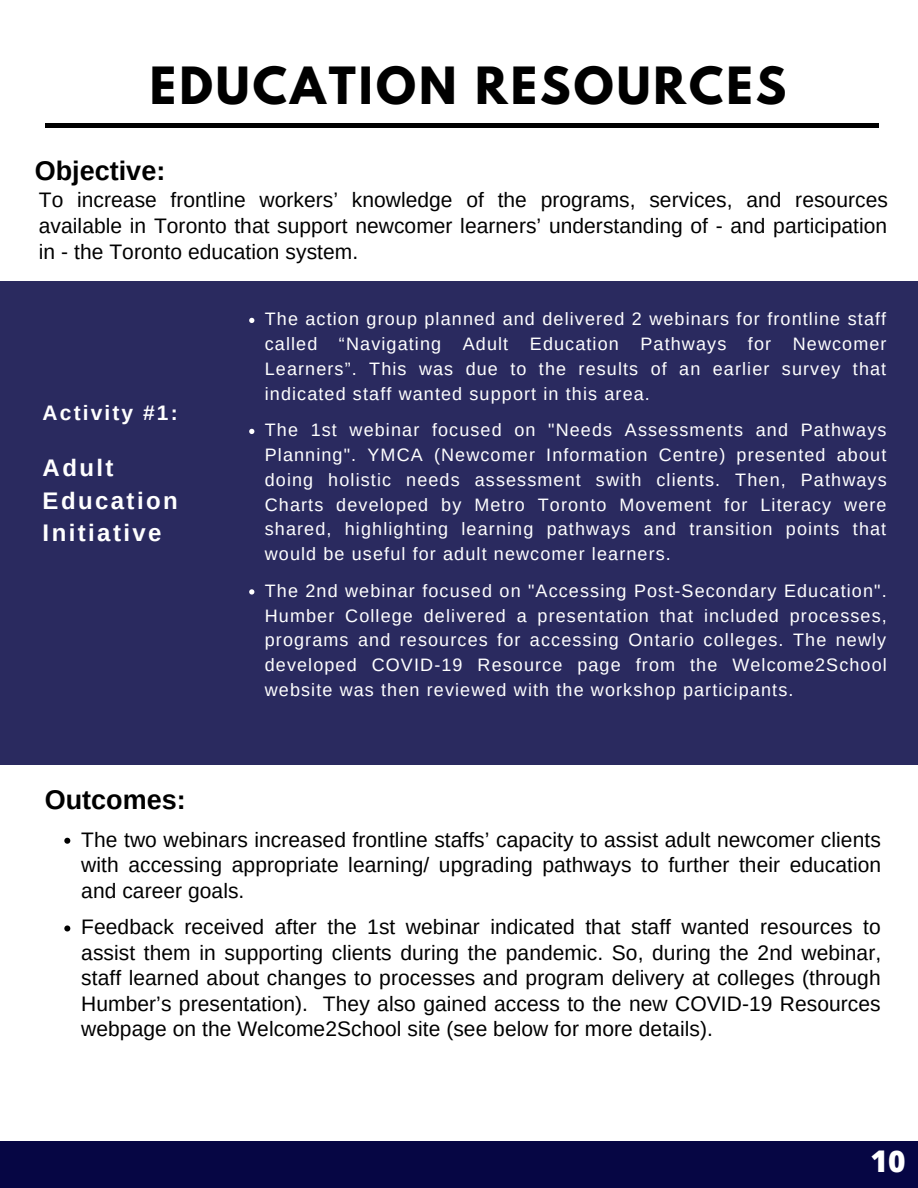
<style>
.page{position:relative;width:918px;height:1188px;background:#fff}
.page>*{position:absolute;margin:0;border:0;box-sizing:border-box;transform-origin:0 0}
.t1{font:700 45.45px "League Spartan";letter-spacing:.065em;color:#000}
.t2{font:800 29.85px "Open Sans";color:#fff}
.t3{font:700 27px "Arimo";color:#000}
.t4{font:700 24px/32.7px "Arimo";letter-spacing:.1em;color:#fff}
.t5{font:21px/25.5px "Arimo";letter-spacing:.005em;color:#000;text-align:justify}
.t6{font:700 21px "Arimo";letter-spacing:.1em;color:#fff}
.t7{font:18px/24.8px "Arimo";letter-spacing:.06em;color:#fff;text-align:justify}
</style>
<div class="page">
<div style="left:0;top:281px;width:918px;height:483px;background:#2a2a5f"></div>
<div style="left:0;top:1142px;width:918px;height:46px;background:#060644"></div>
<svg style="left:249px;top:318px;width:5px;height:5px"></svg>
<svg style="left:249px;top:429px;width:5px;height:5px"></svg>
<svg style="left:249px;top:589px;width:5px;height:6px"></svg>
<svg style="left:64px;top:838px;width:6px;height:6px"></svg>
<svg style="left:64px;top:925px;width:6px;height:6px"></svg>
<hr style="left:45px;top:124px;width:833px;height:3px;background:#000">
<h1 class="t1" style="left:150px;top:50px;width:638px">EDUCATION RESOURCES</h1>
<h3 class="t3" style="left:35px;top:152px;width:132px">Objective:</h3>
<p class="t5" style="left:39px;top:187px;width:851px">To increase frontline workers’ knowledge of the programs, services, and resources available in Toronto that support newcomer learners’ understanding of - and participation in - the Toronto education system.</p>
<p class="t6" style="left:43px;top:399px;width:137px">Activity #1:</p>
<h3 class="t4" style="left:43px;top:452px;width:137px">Adult<br>Education<br>Initiative</h3>
<p class="t7" style="left:265px;top:307px;width:623px">The action group planned and delivered 2 webinars for frontline staff called “Navigating Adult Education Pathways for Newcomer Learners”. This was due to the results of an earlier survey that indicated staff wanted support in this area.</p>
<p class="t7" style="left:265px;top:418px;width:623px">The 1st webinar focused on "Needs Assessments and Pathways Planning". YMCA (Newcomer Information Centre) presented about doing holistic needs assessment swith clients. Then, Pathways Charts developed by Metro Toronto Movement for Literacy were shared, highlighting learning pathways and transition points that would be useful for adult newcomer learners.</p>
<p class="t7" style="left:265px;top:578px;width:624px">The 2nd webinar focused on "Accessing Post-Secondary Education".<br>Humber College delivered a presentation that included processes, programs and resources for accessing Ontario colleges. The newly developed COVID-19 Resource page from the Welcome2School website was then reviewed with the workshop participants.</p>
<h3 class="t3" style="left:45px;top:782px;width:143px">Outcomes:</h3>
<p class="t5" style="left:81px;top:827px;width:801px">The two webinars increased frontline staffs’ capacity to assist adult newcomer clients with accessing appropriate learning/ upgrading pathways to further their education and career goals.</p>
<p class="t5" style="left:81px;top:915px;width:801px">Feedback received after the 1st webinar indicated that staff wanted resources to assist them in supporting clients during the pandemic. So, during the 2nd webinar, staff learned about changes to processes and program delivery at colleges (through Humber’s presentation). They also gained access to the new COVID-19 Resources webpage on the Welcome2School site (see below for more details).</p>
<h2 class="t2" style="left:871px;top:1138px;width:37px">10</h2>
</div>
